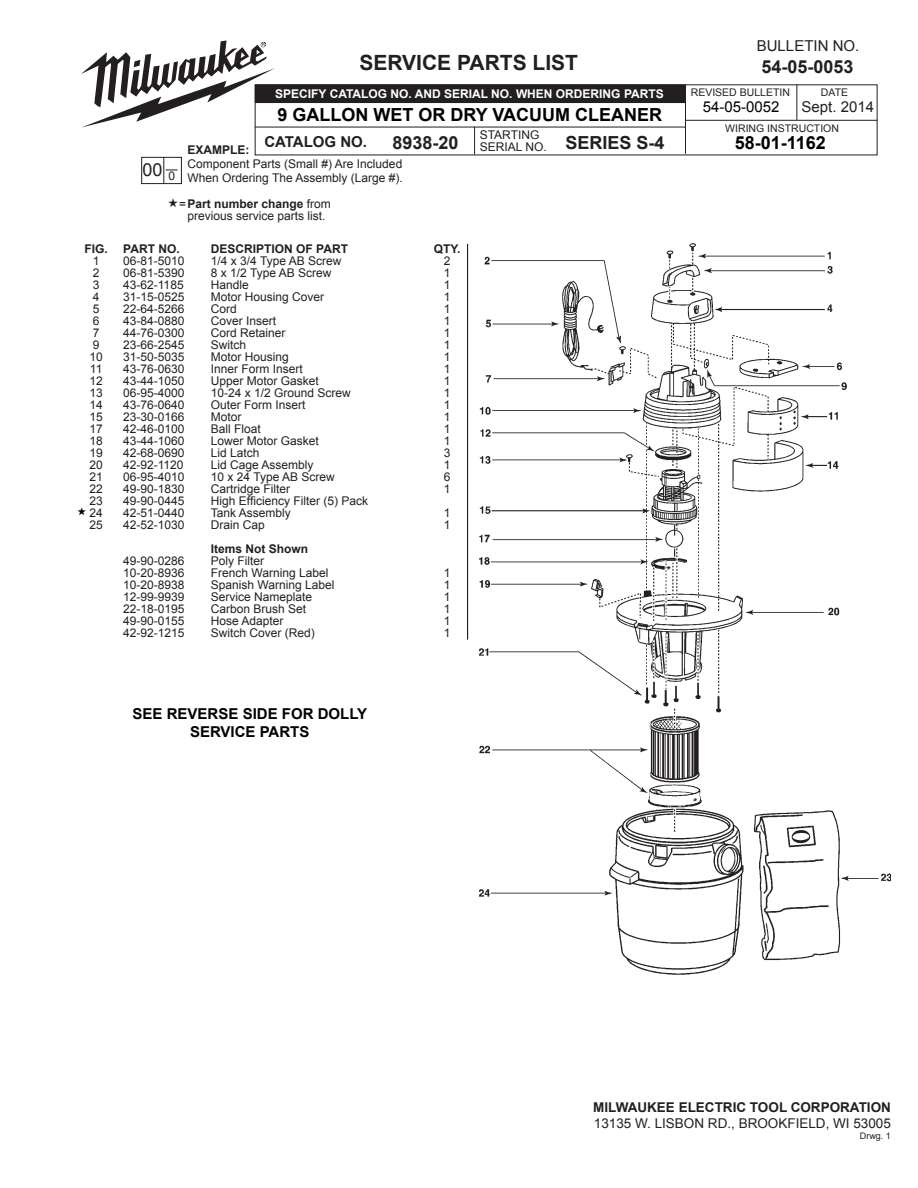
<style>
.page{position:relative;width:918px;height:1188px;background:#fff}
.page>*{position:absolute;margin:0;border:0;box-sizing:border-box;transform-origin:0 0}
.t1{font:700 21px "Arial";color:#231f20}
.t2{font:700 18px "Arial";color:#000}
.t3{font:700 18px "Arial";color:#231f20}
.t4{font:18px "Arial";color:#231f20}
.t5{font:700 15px/18px "Arial";color:#000;text-align:center}
.t6{font:15px "Arial";color:#231f20}
.t7{font:700 15px "Arial";color:#231f20}
.t8{font:15px "Arial";color:#000}
.t9{font:13.5px "Arial";color:#231f20}
.t10{font:700 13.5px "Arial";color:#231f20}
.t11{font:12px/14.4px "Arial";color:#231f20;text-align:right}
.t12{font:700 12px "Arial";color:#231f20}
.t13{font:700 12px "Arial";color:#fff}
.t14{font:10.5px "Arial";color:#231f20}
.t15{font:9px "Arial";color:#231f20}
.s1{font-weight:700;font-size:18px}
.s2{font-weight:700}
</style>
<div class="page">
<div style="left:141px;top:157px;width:41px;height:27px;border:1px solid #231f20"></div>
<svg style="left:164px;top:157px;width:14px;height:26px"></svg>
<hr style="left:685px;top:84px;width:1px;height:70px;background:#231f20">
<hr style="left:685px;top:120px;width:193px;height:1px;background:#231f20">
<hr style="left:796px;top:84px;width:1px;height:36px;background:#231f20">
<hr style="left:255px;top:127px;width:430px;height:1px;background:#231f20">
<svg style="left:474px;top:128px;width:1px;height:26px"></svg>
<div style="left:256px;top:85px;width:428px;height:17px;background:#231f20"></div>
<div style="left:255px;top:84px;width:430px;height:19px;border:2px solid #231f20"></div>
<img style="left:479px;top:244px;width:412px;height:730px">
<hr style="left:467px;top:244px;width:1px;height:396px;background:#000">
<svg style="left:81px;top:41px;width:194px;height:86px"></svg>
<p class="t6" style="left:757px;top:36px;width:104px">BULLETIN NO.</p>
<h1 class="t1" style="left:359px;top:49px;width:220px">SERVICE PARTS LIST</h1>
<h2 class="t3" style="left:761px;top:55px;width:94px">54-05-0053</h2>
<p class="t6" style="left:802px;top:97px;width:74px">Sept. 2014</p>
<p class="t13" style="left:275px;top:86px;width:390px">SPECIFY CATALOG NO. AND SERIAL NO. WHEN ORDERING PARTS</p>
<p class="t14" style="left:691px;top:86px;width:101px">REVISED BULLETIN</p>
<p class="t14" style="left:821px;top:86px;width:29px">DATE</p>
<p class="t8" style="left:703px;top:97px;width:78px">54-05-0052</p>
<h2 class="t2" style="left:278px;top:103px;width:386px">9 GALLON WET OR DRY VACUUM CLEANER</h2>
<p class="t11" style="left:480px;top:127px;width:61px">STARTING</p>
<p class="t7" style="left:264px;top:132px;width:104px">CATALOG NO.</p>
<p class="t11" style="left:393px;top:139px;width:156px"><span class="s1">8938-20</span> SERIAL NO.</p>
<p class="t12" style="left:188px;top:141px;width:64px">EXAMPLE:</p>
<p class="t11" style="left:168px;top:157px;width:236px">Component Parts (Small #) Are Included<br>0 When Ordering The Assembly (Large #).</p>
<h2 class="t4" style="left:143px;top:158px;width:22px">00</h2>
<p class="t11" style="left:179px;top:198px;width:153px;line-height:12px;text-align:center">=<span class="s2">Part number change</span> from previous service parts list.</p>
<p class="t12" style="left:85px;top:240px;width:25px">FIG.</p>
<p class="t12" style="left:123px;top:240px;width:58px">PART NO.</p>
<p class="t12" style="left:211px;top:240px;width:139px">DESCRIPTION OF PART</p>
<p class="t12" style="left:434px;top:240px;width:28px">QTY.</p>
<p class="t11" style="left:93px;top:253px;width:8px">1</p>
<p class="t11" style="left:123px;top:253px;width:63px">06-81-5010</p>
<p class="t11" style="left:211px;top:253px;width:132px">1/4 x 3/4 Type AB Screw</p>
<p class="t11" style="left:444px;top:253px;width:8px">2</p>
<p class="t11" style="left:93px;top:265px;width:8px">2</p>
<p class="t11" style="left:123px;top:265px;width:63px">06-81-5390</p>
<p class="t11" style="left:211px;top:265px;width:122px">8 x 1/2 Type AB Screw</p>
<p class="t11" style="left:444px;top:265px;width:8px">1</p>
<p class="t11" style="left:93px;top:277px;width:8px">3</p>
<p class="t11" style="left:123px;top:277px;width:62px">43-62-1185</p>
<p class="t11" style="left:211px;top:277px;width:40px">Handle</p>
<p class="t11" style="left:444px;top:277px;width:8px">1</p>
<p class="t11" style="left:93px;top:289px;width:8px">4</p>
<p class="t11" style="left:123px;top:289px;width:63px">31-15-0525</p>
<p class="t11" style="left:211px;top:289px;width:115px">Motor Housing Cover</p>
<p class="t11" style="left:444px;top:289px;width:8px">1</p>
<p class="t11" style="left:93px;top:301px;width:8px">5</p>
<p class="t11" style="left:123px;top:301px;width:63px">22-64-5266</p>
<p class="t11" style="left:211px;top:301px;width:28px">Cord</p>
<p class="t11" style="left:444px;top:301px;width:8px">1</p>
<p class="t11" style="left:93px;top:313px;width:8px">6</p>
<p class="t11" style="left:123px;top:313px;width:63px">43-84-0880</p>
<p class="t11" style="left:211px;top:313px;width:67px">Cover Insert</p>
<p class="t11" style="left:444px;top:313px;width:8px">1</p>
<p class="t11" style="left:93px;top:325px;width:8px">7</p>
<p class="t11" style="left:123px;top:325px;width:63px">44-76-0300</p>
<p class="t11" style="left:211px;top:325px;width:76px">Cord Retainer</p>
<p class="t11" style="left:444px;top:325px;width:8px">1</p>
<p class="t11" style="left:93px;top:337px;width:8px">9</p>
<p class="t11" style="left:123px;top:337px;width:63px">23-66-2545</p>
<p class="t11" style="left:211px;top:337px;width:37px">Switch</p>
<p class="t11" style="left:444px;top:337px;width:8px">1</p>
<p class="t11" style="left:90px;top:349px;width:15px">10</p>
<p class="t11" style="left:123px;top:349px;width:63px">31-50-5035</p>
<p class="t11" style="left:211px;top:349px;width:80px">Motor Housing</p>
<p class="t11" style="left:444px;top:349px;width:8px">1</p>
<p class="t11" style="left:90px;top:361px;width:14px">11</p>
<p class="t11" style="left:123px;top:361px;width:63px">43-76-0630</p>
<p class="t11" style="left:211px;top:361px;width:94px">Inner Form Insert</p>
<p class="t11" style="left:444px;top:361px;width:8px">1</p>
<p class="t11" style="left:89px;top:373px;width:15px">12</p>
<p class="t11" style="left:123px;top:373px;width:63px">43-44-1050</p>
<p class="t11" style="left:211px;top:373px;width:110px">Upper Motor Gasket</p>
<p class="t11" style="left:444px;top:373px;width:8px">1</p>
<p class="t11" style="left:89px;top:385px;width:15px">13</p>
<p class="t11" style="left:123px;top:385px;width:63px">06-95-4000</p>
<p class="t11" style="left:211px;top:385px;width:142px">10-24 x 1/2 Ground Screw</p>
<p class="t11" style="left:444px;top:385px;width:8px">1</p>
<p class="t11" style="left:89px;top:397px;width:15px">14</p>
<p class="t11" style="left:123px;top:397px;width:63px">43-76-0640</p>
<p class="t11" style="left:211px;top:397px;width:96px">Outer Form Insert</p>
<p class="t11" style="left:444px;top:397px;width:8px">1</p>
<p class="t11" style="left:89px;top:409px;width:15px">15</p>
<p class="t11" style="left:123px;top:409px;width:63px">23-30-0166</p>
<p class="t11" style="left:211px;top:409px;width:32px">Motor</p>
<p class="t11" style="left:444px;top:409px;width:8px">1</p>
<p class="t11" style="left:89px;top:421px;width:15px">17</p>
<p class="t11" style="left:123px;top:421px;width:63px">42-46-0100</p>
<p class="t11" style="left:211px;top:421px;width:52px">Ball Float</p>
<p class="t11" style="left:444px;top:421px;width:8px">1</p>
<p class="t11" style="left:89px;top:433px;width:15px">18</p>
<p class="t11" style="left:123px;top:433px;width:63px">43-44-1060</p>
<p class="t11" style="left:211px;top:433px;width:110px">Lower Motor Gasket</p>
<p class="t11" style="left:444px;top:433px;width:8px">1</p>
<p class="t11" style="left:89px;top:445px;width:15px">19</p>
<p class="t11" style="left:123px;top:445px;width:63px">42-68-0690</p>
<p class="t11" style="left:211px;top:445px;width:50px">Lid Latch</p>
<p class="t11" style="left:444px;top:445px;width:8px">3</p>
<p class="t11" style="left:89px;top:457px;width:15px">20</p>
<p class="t11" style="left:123px;top:457px;width:62px">42-92-1120</p>
<p class="t11" style="left:211px;top:457px;width:104px">Lid Cage Assembly</p>
<p class="t11" style="left:444px;top:457px;width:8px">1</p>
<p class="t11" style="left:89px;top:469px;width:15px">21</p>
<p class="t11" style="left:123px;top:469px;width:63px">06-95-4010</p>
<p class="t11" style="left:211px;top:469px;width:125px">10 x 24 Type AB Screw</p>
<p class="t11" style="left:444px;top:469px;width:8px">6</p>
<p class="t11" style="left:89px;top:481px;width:15px">22</p>
<p class="t11" style="left:123px;top:481px;width:63px">49-90-1830</p>
<p class="t11" style="left:211px;top:481px;width:81px">Cartridge Filter</p>
<p class="t11" style="left:444px;top:481px;width:8px">1</p>
<p class="t11" style="left:89px;top:493px;width:15px">23</p>
<p class="t11" style="left:123px;top:493px;width:63px">49-90-0445</p>
<p class="t11" style="left:211px;top:493px;width:159px">High Efficiency Filter (5) Pack</p>
<p class="t11" style="left:89px;top:505px;width:15px">24</p>
<p class="t11" style="left:123px;top:505px;width:63px">42-51-0440</p>
<p class="t11" style="left:211px;top:505px;width:82px">Tank Assembly</p>
<p class="t11" style="left:444px;top:505px;width:8px">1</p>
<p class="t11" style="left:89px;top:517px;width:15px">25</p>
<p class="t11" style="left:123px;top:517px;width:63px">42-52-1030</p>
<p class="t11" style="left:211px;top:517px;width:56px">Drain Cap</p>
<p class="t11" style="left:444px;top:517px;width:8px">1</p>
<p class="t12" style="left:211px;top:540px;width:99px">Items Not Shown</p>
<p class="t11" style="left:123px;top:553px;width:63px">49-90-0286</p>
<p class="t11" style="left:211px;top:553px;width:55px">Poly Filter</p>
<p class="t11" style="left:123px;top:565px;width:63px">10-20-8936</p>
<p class="t11" style="left:211px;top:565px;width:119px">French Warning Label</p>
<p class="t11" style="left:444px;top:565px;width:8px">1</p>
<p class="t11" style="left:123px;top:577px;width:63px">10-20-8938</p>
<p class="t11" style="left:211px;top:577px;width:125px">Spanish Warning Label</p>
<p class="t11" style="left:444px;top:577px;width:8px">1</p>
<p class="t11" style="left:123px;top:589px;width:63px">12-99-9939</p>
<p class="t11" style="left:211px;top:589px;width:103px">Service Nameplate</p>
<p class="t11" style="left:444px;top:589px;width:8px">1</p>
<p class="t11" style="left:123px;top:601px;width:63px">22-18-0195</p>
<p class="t11" style="left:211px;top:601px;width:97px">Carbon Brush Set</p>
<p class="t11" style="left:444px;top:601px;width:8px">1</p>
<p class="t11" style="left:123px;top:613px;width:63px">49-90-0155</p>
<p class="t11" style="left:211px;top:613px;width:74px">Hose Adapter</p>
<p class="t11" style="left:444px;top:613px;width:8px">1</p>
<p class="t11" style="left:123px;top:625px;width:63px">42-92-1215</p>
<p class="t11" style="left:211px;top:625px;width:106px">Switch Cover (Red)</p>
<p class="t11" style="left:444px;top:625px;width:8px">1</p>
<h2 class="t3" style="left:566px;top:131px;width:101px">SERIES S-4</h2>
<p class="t5" style="left:133px;top:706px;width:236px">SEE REVERSE SIDE FOR DOLLY<br>SERVICE PARTS</p>
<p class="t14" style="left:725px;top:122px;width:115px">WIRING INSTRUCTION</p>
<h2 class="t2" style="left:735px;top:131px;width:93px">58-01-1162</h2>
<p class="t10" style="left:593px;top:1098px;width:299px">MILWAUKEE ELECTRIC TOOL CORPORATION</p>
<p class="t9" style="left:594px;top:1115px;width:299px">13135 W. LISBON RD., BROOKFIELD, WI 53005</p>
<p class="t15" style="left:860px;top:1130px;width:33px">Drwg. 1</p>
</div>
